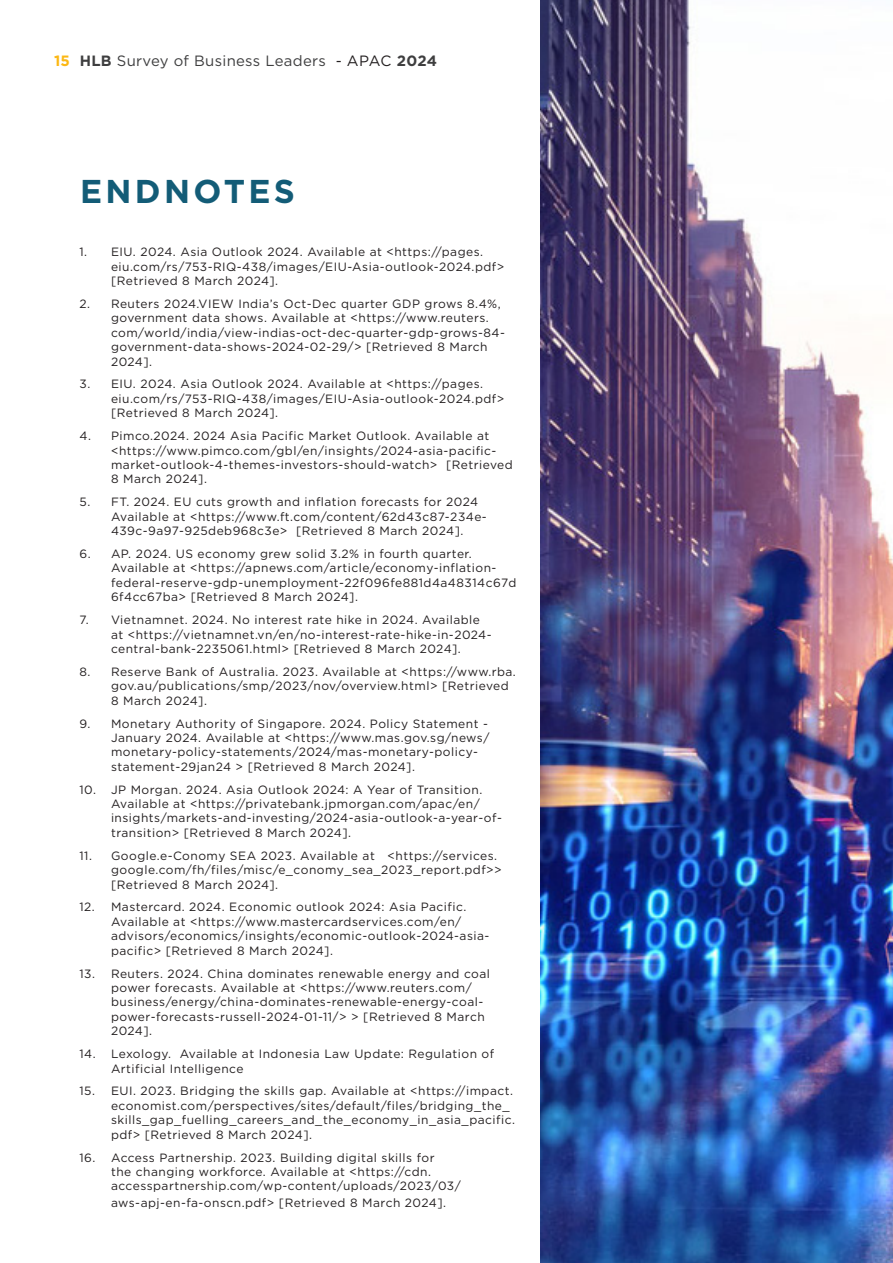
<style>
.page{position:relative;width:893px;height:1263px;background:#fff}
.page>*{position:absolute;margin:0;border:0;box-sizing:border-box;transform-origin:0 0}
.Main_head_-_Dark_Grey{font:700 33px "Gotham";letter-spacing:.1em;color:#135c77}
.t1{font:14.85px "Gotham";letter-spacing:.02em;color:#3e3e3f}
.Body_Copy_-_Dark_grey{font:12px/14.4px "Gotham";letter-spacing:.04em;color:#231f20}
.s1{font-weight:700;color:#fcb814}
.s2{font-weight:700}
.s3{color:#231f20}
</style>
<div class="page">
<img style="left:540px;top:0;width:353px;height:1263px">
<p class="t1" style="left:54px;top:51px;width:385px"><span class="s1">15</span> <span class="s2">HLB</span> Survey of Business Leaders <span class="s3">- APAC</span> <span class="s2">2024</span></p>
<p class="Main_head_-_Dark_Grey" style="left:80px;top:170px;width:216px">ENDNOTES</p>
<p class="Body_Copy_-_Dark_grey" style="left:111px;top:245px;width:395px;text-indent:-31px">1. EIU. 2024. Asia Outlook 2024. Available at &lt;https://pages. eiu.com/rs/753-RIQ-438/images/EIU-Asia-outlook-2024.pdf&gt; [Retrieved 8 March 2024].</p>
<p class="Body_Copy_-_Dark_grey" style="left:111px;top:296px;width:396px;text-indent:-31px">2. Reuters 2024.VIEW India’s Oct-Dec quarter GDP grows 8.4%, government data shows. Available at &lt;https://www.reuters. com/world/india/view-indias-oct-dec-quarter-gdp-grows-84- government-data-shows-2024-02-29/&gt; [Retrieved 8 March 2024].</p>
<p class="Body_Copy_-_Dark_grey" style="left:111px;top:377px;width:395px;text-indent:-31px">3. EIU. 2024. Asia Outlook 2024. Available at &lt;https://pages. eiu.com/rs/753-RIQ-438/images/EIU-Asia-outlook-2024.pdf&gt; [Retrieved 8 March 2024].</p>
<p class="Body_Copy_-_Dark_grey" style="left:111px;top:428px;width:403px;text-indent:-31px">4. Pimco.2024. 2024 Asia Pacific Market Outlook. Available at &lt;https://www.pimco.com/gbl/en/insights/2024-asia-pacific&shy;market-outlook-4-themes-investors-should-watch&gt; [Retrieved 8 March 2024].</p>
<p class="Body_Copy_-_Dark_grey" style="left:111px;top:495px;width:377px;text-indent:-31px">5. FT. 2024. EU cuts growth and inflation forecasts for 2024<br>Available at &lt;https://www.ft.com/content/62d43c87-234e-<br>439c-9a97-925deb968c3e&gt; [Retrieved 8 March 2024].</p>
<p class="Body_Copy_-_Dark_grey" style="left:111px;top:546px;width:407px;text-indent:-31px">6. AP. 2024. US economy grew solid 3.2% in fourth quarter.<br>Available at &lt;https://apnews.com/article/economy-inflation&shy;federal-reserve-gdp-unemployment-22f096fe881d4a48314c67d 6f4cc67ba&gt; [Retrieved 8 March 2024].</p>
<p class="Body_Copy_-_Dark_grey" style="left:111px;top:612px;width:382px;text-indent:-31px">7. Vietnamnet. 2024. No interest rate hike in 2024. Available at &lt;https://vietnamnet.vn/en/no-interest-rate-hike-in-2024- central-bank-2235061.html&gt; [Retrieved 8 March 2024].</p>
<p class="Body_Copy_-_Dark_grey" style="left:111px;top:664px;width:406px;text-indent:-31px">8. Reserve Bank of Australia. 2023. Available at &lt;https://www.rba. gov.au/publications/smp/2023/nov/overview.html&gt; [Retrieved<br>8 March 2024].</p>
<p class="Body_Copy_-_Dark_grey" style="left:111px;top:716px;width:380px;text-indent:-31px">9. Monetary Authority of Singapore. 2024. Policy Statement - January 2024. Available at &lt;https://www.mas.gov.sg/news/ monetary-policy-statements/2024/mas-monetary-policy&shy;statement-29jan24 &gt; [Retrieved 8 March 2024].</p>
<p class="Body_Copy_-_Dark_grey" style="left:111px;top:782px;width:392px;text-indent:-31px">10. JP Morgan. 2024. Asia Outlook 2024: A Year of Transition.<br>Available at &lt;https://privatebank.jpmorgan.com/apac/en/ insights/markets-and-investing/2024-asia-outlook-a-year-of&shy;transition&gt; [Retrieved 8 March 2024].</p>
<p class="Body_Copy_-_Dark_grey" style="left:111px;top:848px;width:392px;text-indent:-31px">11. Google.e-Conomy SEA 2023. Available at &lt;https://services. google.com/fh/files/misc/e_conomy_sea_2023_report.pdf&gt;&gt; [Retrieved 8 March 2024].</p>
<p class="Body_Copy_-_Dark_grey" style="left:111px;top:900px;width:380px;text-indent:-31px">12. Mastercard. 2024. Economic outlook 2024: Asia Pacific.<br>Available at &lt;https://www.mastercardservices.com/en/ advisors/economics/insights/economic-outlook-2024-asia&shy;pacific&gt; [Retrieved 8 March 2024].</p>
<p class="Body_Copy_-_Dark_grey" style="left:111px;top:966px;width:381px;text-indent:-31px">13. Reuters. 2024. China dominates renewable energy and coal power forecasts. Available at &lt;https://www.reuters.com/ business/energy/china-dominates-renewable-energy-coal&shy;power-forecasts-russell-2024-01-11/&gt; &gt; [Retrieved 8 March 2024].</p>
<p class="Body_Copy_-_Dark_grey" style="left:111px;top:1046px;width:385px;text-indent:-31px">14. Lexology. Available at Indonesia Law Update: Regulation of<br>Artificial Intelligence</p>
<p class="Body_Copy_-_Dark_grey" style="left:111px;top:1084px;width:405px;text-indent:-31px">15. EUI. 2023. Bridging the skills gap. Available at &lt;https://impact. economist.com/perspectives/sites/default/files/bridging_the_ skills_gap_fuelling_careers_and_the_economy_in_asia_pacific. pdf&gt; [Retrieved 8 March 2024].</p>
<p class="Body_Copy_-_Dark_grey" style="left:111px;top:1150px;width:351px;text-indent:-31px">16. Access Partnership. 2023. Building digital skills for<br>the changing workforce. Available at &lt;https://cdn. accesspartnership.com/wp-content/uploads/2023/03/</p>
<p class="Body_Copy_-_Dark_grey" style="left:111px;top:1196px;width:337px">aws-apj-en-fa-onscn.pdf&gt; [Retrieved 8 March 2024].</p>
</div>
